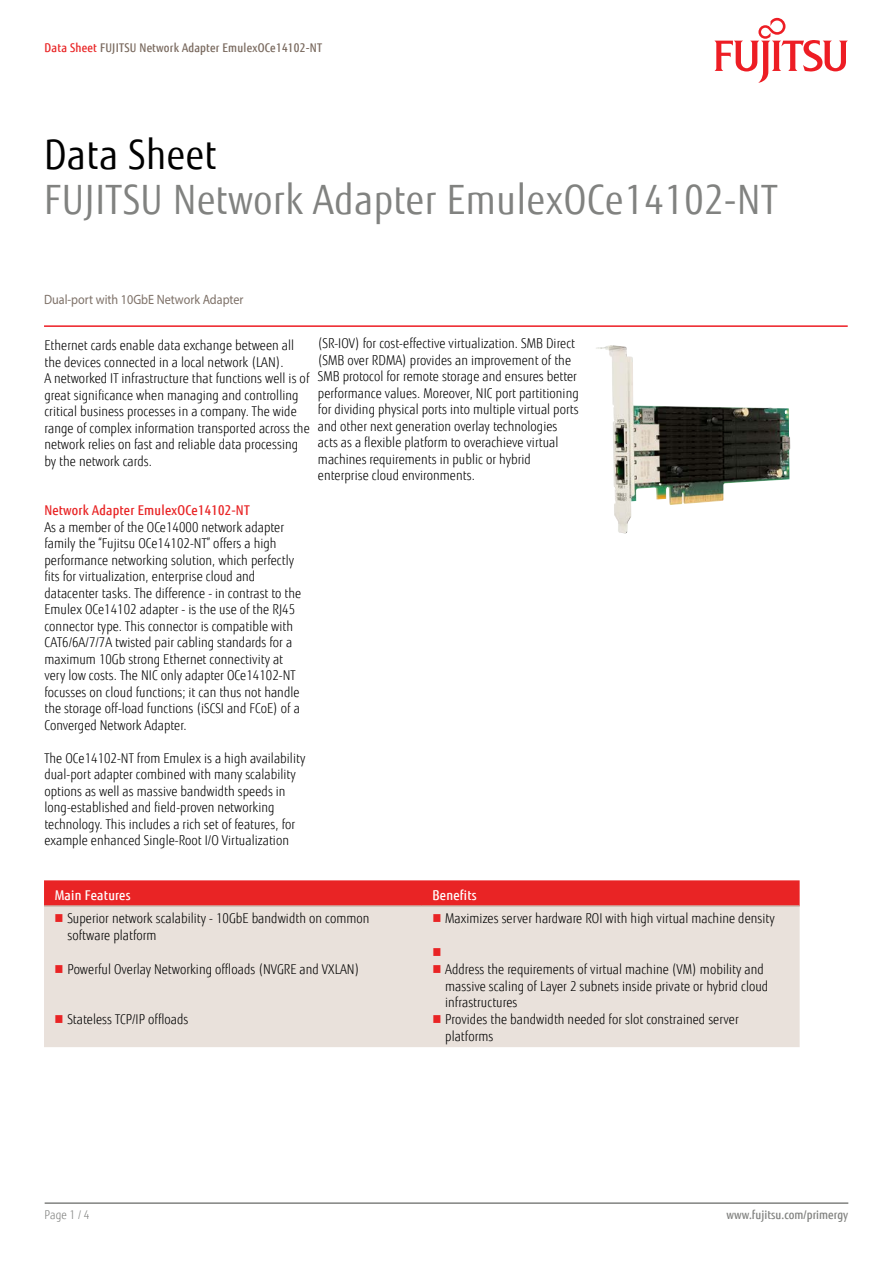
<style>
.page{position:relative;width:893px;height:1263px;background:#fff}
.page>*{position:absolute;margin:0;border:0;box-sizing:border-box;transform-origin:0 0}
.t1{font:40.5px "Fujitsu Sans";letter-spacing:.02em;color:#818280;scale:.9 1}
.t2{font:40.5px "Fujitsu Sans";letter-spacing:.02em;color:#000;scale:.9 1}
.t3{font:300 13.5px/16.5px "Fujitsu Sans";letter-spacing:.005em;color:#000;scale:.9 1}
.t4{font:13.5px "Myriad Pro";color:#7e7168;scale:.9 1}
.t5{font:500 13.5px "Fujitsu Sans";letter-spacing:.02em;color:#e82425;scale:.9 1}
.t6{font:500 13.5px "Fujitsu Sans";letter-spacing:.02em;color:#fff;scale:.9 1}
.t7{font:500 12px "Fujitsu Sans";letter-spacing:.02em;color:#79695e;scale:.9 1}
.t8{font:500 12px "Fujitsu Sans";letter-spacing:.005em;color:#818280;scale:.9 1}
.t9{font:300 12px "Fujitsu Sans";color:#818280;scale:.9 1}
.s1{color:#e92425}
</style>
<div class="page">
<hr style="left:45px;top:1202px;width:803px;height:2px;background:#818280">
<hr style="left:44px;top:325px;width:804px;height:2px;background:#ed1d24">
<svg style="left:714px;top:18px;width:134px;height:65px"></svg>
<img style="left:596px;top:345px;width:194px;height:189px">
<div style="left:44px;top:880px;width:756px;height:25px;background:#e92425"></div>
<div style="left:44px;top:907px;width:756px;height:140px;background:#e9e1db"></div>
<hr style="left:44px;top:905px;width:378px;height:2px;background:#c9bbb0">
<hr style="left:422px;top:905px;width:378px;height:2px;background:#c9bbb0">
<svg style="left:56px;top:914px;width:7px;height:8px"></svg>
<svg style="left:433px;top:914px;width:7px;height:8px"></svg>
<svg style="left:433px;top:948px;width:7px;height:8px"></svg>
<svg style="left:56px;top:965px;width:7px;height:8px"></svg>
<svg style="left:433px;top:965px;width:7px;height:8px"></svg>
<svg style="left:56px;top:1015px;width:7px;height:8px"></svg>
<svg style="left:433px;top:1015px;width:7px;height:8px"></svg>
<p class="t7" style="left:45px;top:40px;width:310px"><span class="s1">Data Sheet</span> FUJITSU Network Adapter EmulexOCe14102-NT</p>
<h1 class="t2" style="left:44px;top:131px;width:193px">Data Sheet</h1>
<h1 class="t1" style="left:44px;top:176px;width:816px">FUJITSU Network Adapter EmulexOCe14102-NT</h1>
<p class="t4" style="left:44px;top:291px;width:223px">Dual-port with 10GbE Network Adapter</p>
<p class="t3" style="left:44px;top:337px;width:296px">Ethernet cards enable data exchange between all the devices connected in a local network (LAN).<br>A networked IT infrastructure that functions well is of great significance when managing and controlling critical business processes in a company. The wide range of complex information transported across the network relies on fast and reliable data processing by the network cards.</p>
<p class="t5" style="left:44px;top:502px;width:230px">Network Adapter EmulexOCe14102-NT</p>
<p class="t3" style="left:44px;top:519px;width:287px">As a member of the OCe14000 network adapter family the “Fujitsu OCe14102-NT” offers a high performance networking solution, which perfectly fits for virtualization, enterprise cloud and datacenter tasks. The difference - in contrast to the Emulex OCe14102 adapter - is the use of the RJ45 connector type. This connector is compatible with CAT6/6A/7/7A twisted pair cabling standards for a maximum 10Gb strong Ethernet connectivity at very low costs. The NIC only adapter OCe14102-NT focusses on cloud functions; it can thus not handle the storage off-load functions (iSCSI and FCoE) of a Converged Network Adapter.</p>
<p class="t3" style="left:44px;top:750px;width:291px">The OCe14102-NT from Emulex is a high availability dual-port adapter combined with many scalability options as well as massive bandwidth speeds in long-established and field-proven networking technology. This includes a rich set of features, for example enhanced Single-Root I/O Virtualization</p>
<p class="t3" style="left:318px;top:336px;width:291px">(SR-IOV) for cost-effective virtualization. SMB Direct (SMB over RDMA) provides an improvement of the SMB protocol for remote storage and ensures better performance values. Moreover, NIC port partitioning for dividing physical ports into multiple virtual ports and other next generation overlay technologies acts as a flexible platform to overachieve virtual machines requirements in public or hybrid enterprise cloud environments.</p>
<p class="t6" style="left:55px;top:886px;width:86px">Main Features</p>
<p class="t6" style="left:432px;top:886px;width:51px">Benefits</p>
<p class="t3" style="left:67px;top:910px;width:337px">Superior network scalability - 10GbE bandwidth on common software platform</p>
<p class="t3" style="left:445px;top:910px;width:368px">Maximizes server hardware ROI with high virtual machine density</p>
<p class="t3" style="left:67px;top:961px;width:326px">Powerful Overlay Networking offloads (NVGRE and VXLAN)</p>
<p class="t3" style="left:445px;top:961px;width:360px">Address the requirements of virtual machine (VM) mobility and massive scaling of Layer 2 subnets inside private or hybrid cloud infrastructures</p>
<p class="t3" style="left:67px;top:1011px;width:136px">Stateless TCP/IP offloads</p>
<p class="t3" style="left:445px;top:1011px;width:328px">Provides the bandwidth needed for slot constrained server platforms</p>
<p class="t9" style="left:45px;top:1208px;width:51px">Page 1 / 4</p>
<p class="t8" style="left:726px;top:1208px;width:137px">www.fujitsu.com/primergy</p>
</div>
